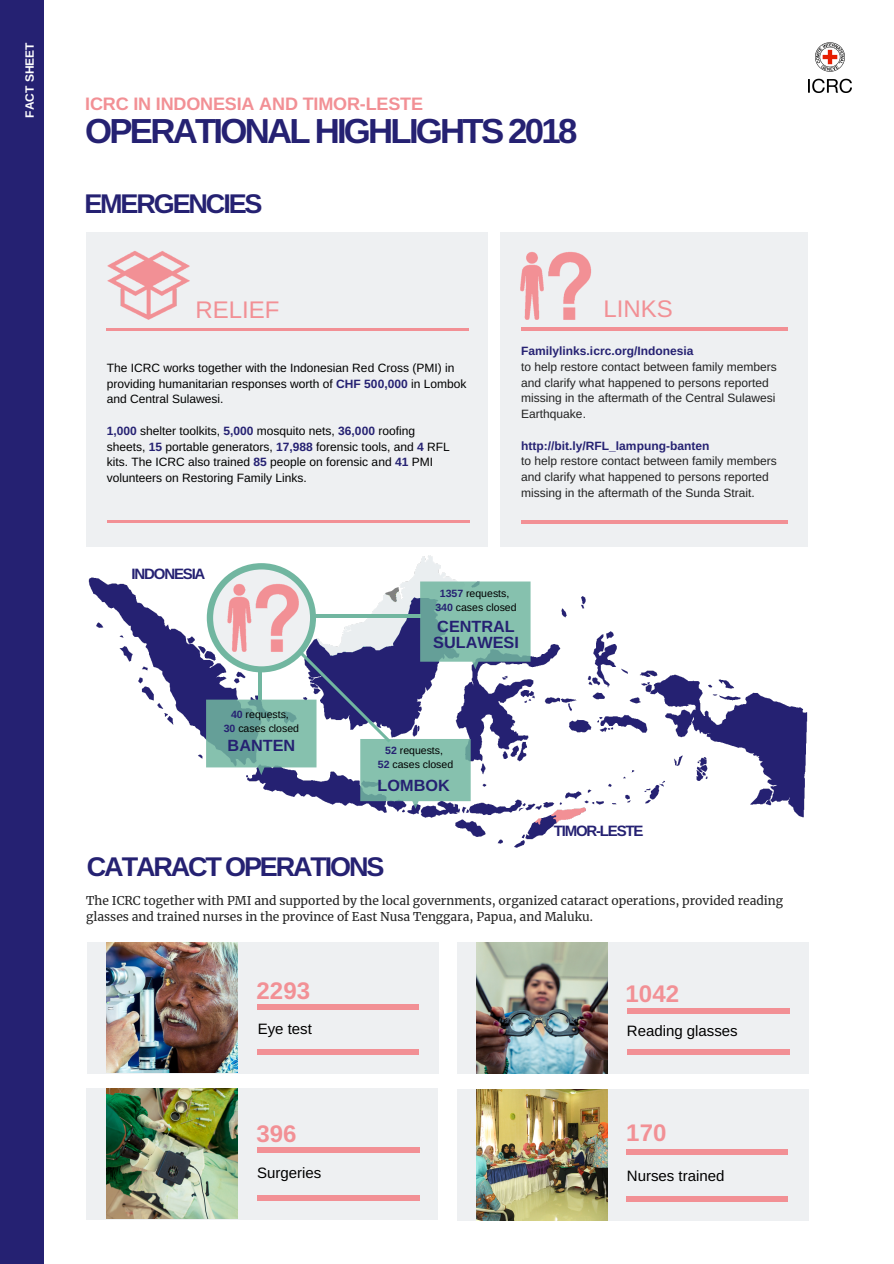
<style>
.page{position:relative;width:894px;height:1264px;background:#fff}
.page>*{position:absolute;margin:0;border:0;box-sizing:border-box;transform-origin:0 0}
.t1{font:700 34.8px "Arimo";letter-spacing:-.08em;color:#252172}
.t2{font:700 27px "Arimo";letter-spacing:-.08em;color:#252172}
.t3{font:700 24px "Arimo";color:#f29095}
.t4{font:24px "Arimo";color:#f29095}
.t5{font:700 18px "Arimo";letter-spacing:-.01em;color:#f29095}
.t6{font:700 16.2px/16.5px "Arimo";color:#252172}
.t7{font:15px "Arimo";color:#000}
.t8{font:700 15px "Arimo";letter-spacing:-.08em;color:#252172}
.t9{font:12px/15.8px "Arimo";color:#000}
.t10{font:12px/15.8px "Arimo";color:#222}
.t11{font:12px/15.8px "Merriweather";color:#222}
.t12{font:700 12px "Arimo";color:#252172}
.t13{font:700 12px "Arimo";color:#fff}
.t14{font:10.5px/13.8px "Arimo";color:#000;text-align:center}
.s1{font-weight:700;color:#252172}
</style>
<div class="page">
<img style="left:86px;top:516px;width:722px;height:332px">
<svg style="left:206px;top:563px;width:324px;height:245px"></svg>
<div style="left:500px;top:232px;width:307px;height:314px;background:#eef0f2"></div>
<div style="left:86px;top:232px;width:401px;height:314px;background:#eef0f2"></div>
<hr style="left:106px;top:328px;width:362px;height:3px;background:#f29095">
<hr style="left:107px;top:519px;width:362px;height:3px;background:#f29095">
<hr style="left:520px;top:327px;width:267px;height:4px;background:#f29095">
<hr style="left:520px;top:520px;width:267px;height:4px;background:#f29095">
<div style="left:0;top:0;width:44px;height:1263px;background:#252172"></div>
<img style="left:808px;top:42px;width:43px;height:51px">
<div style="left:87px;top:942px;width:351px;height:131px;background:#eef0f2"></div>
<div style="left:86px;top:1087px;width:351px;height:132px;background:#eef0f2"></div>
<div style="left:258px;top:1004px;width:161px;height:5px;background:#f29095"></div>
<div style="left:258px;top:1147px;width:162px;height:5px;background:#f29095"></div>
<div style="left:457px;top:942px;width:351px;height:131px;background:#eef0f2"></div>
<div style="left:457px;top:1089px;width:351px;height:132px;background:#eef0f2"></div>
<div style="left:626px;top:1008px;width:162px;height:5px;background:#f29095"></div>
<div style="left:626px;top:1149px;width:161px;height:5px;background:#f29095"></div>
<img style="left:106px;top:942px;width:131px;height:130px">
<img style="left:106px;top:1088px;width:131px;height:130px">
<img style="left:476px;top:942px;width:131px;height:131px">
<img style="left:476px;top:1089px;width:131px;height:131px">
<img style="left:107px;top:251px;width:83px;height:69px">
<img style="left:520px;top:252px;width:71px;height:79px">
<div style="left:258px;top:1049px;width:161px;height:5px;background:#f29095"></div>
<div style="left:626px;top:1049px;width:162px;height:5px;background:#f29095"></div>
<div style="left:257px;top:1194px;width:162px;height:6px;background:#f29095"></div>
<div style="left:626px;top:1196px;width:161px;height:5px;background:#f29095"></div>
<img style="left:197px;top:552px;width:131px;height:131px">
<p class="t13" style="left:23px;top:118px;width:77px;rotate:-90deg">FACT SHEET</p>
<h3 class="t5" style="left:85px;top:94px;width:339px">ICRC IN INDONESIA AND TIMOR-LESTE</h3>
<h1 class="t1" style="left:85px;top:111px;width:493px">OPERATIONAL HIGHLIGHTS 2018</h1>
<h2 class="t2" style="left:84px;top:188px;width:180px">EMERGENCIES</h2>
<h3 class="t4" style="left:195px;top:296px;width:86px">RELIEF</h3>
<h3 class="t4" style="left:603px;top:296px;width:71px">LINKS</h3>
<p class="t9" style="left:107px;top:360px;width:361px">The ICRC works together with the Indonesian Red Cross (PMI) in providing humanitarian responses worth of <span class="s1">CHF 500,000</span> in Lombok and Central Sulawesi.</p>
<p class="t9" style="left:107px;top:423px;width:344px"><span class="s1">1,000</span> shelter toolkits, <span class="s1">5,000</span> mosquito nets, <span class="s1">36,000</span> roofing sheets, <span class="s1">15</span> portable generators, <span class="s1">17,988</span> forensic tools, and <span class="s1">4</span> RFL kits. The ICRC also trained <span class="s1">85</span> people on forensic and <span class="s1">41</span> PMI volunteers on Restoring Family Links.</p>
<p class="t8" style="left:132px;top:565px;width:75px">INDONESIA</p>
<p class="t12" style="left:521px;top:344px;width:174px">Familylinks.icrc.org/Indonesia</p>
<p class="t10" style="left:521px;top:359px;width:257px">to help restore contact between family members and clarify what happened to persons reported missing in the aftermath of the Central Sulawesi Earthquake.</p>
<p class="t12" style="left:521px;top:439px;width:189px">http://bit.ly/RFL_lampung-banten</p>
<p class="t10" style="left:521px;top:453px;width:257px">to help restore contact between family members and clarify what happened to persons reported missing in the aftermath of the Sunda Strait.</p>
<p class="t14" style="left:435px;top:586px;width:83px"><span class="s1">1357</span> requests,<br><span class="s1">340</span> cases closed</p>
<p class="t14" style="left:224px;top:707px;width:77px"><span class="s1">40</span> requests,<br><span class="s1">30</span> cases closed</p>
<h3 class="t6" style="left:227px;top:737px;width:69px">BANTEN</h3>
<h3 class="t6" style="left:433px;top:618px;width:87px">CENTRAL<br>SULAWESI</h3>
<p class="t14" style="left:378px;top:743px;width:77px"><span class="s1">52</span> requests,<br><span class="s1">52</span> cases closed</p>
<h3 class="t6" style="left:377px;top:776px;width:74px">LOMBOK</h3>
<h2 class="t2" style="left:87px;top:852px;width:299px">CATARACT OPERATIONS</h2>
<p class="t8" style="left:553px;top:822px;width:91px">TIMOR-LESTE</p>
<p class="t11" style="left:86px;top:892px;width:698px">The ICRC together with PMI and supported by the local governments, organized cataract operations, provided reading glasses and trained nurses in the province of East Nusa Tenggara, Papua, and Maluku.</p>
<h3 class="t3" style="left:256px;top:977px;width:55px">2293</h3>
<h3 class="t3" style="left:625px;top:980px;width:55px">1042</h3>
<p class="t7" style="left:258px;top:1020px;width:56px">Eye test</p>
<p class="t7" style="left:626px;top:1022px;width:112px">Reading glasses</p>
<h3 class="t3" style="left:256px;top:1120px;width:42px">396</h3>
<h3 class="t3" style="left:626px;top:1118px;width:42px">170</h3>
<p class="t7" style="left:257px;top:1163px;width:66px">Surgeries</p>
<p class="t7" style="left:626px;top:1166px;width:99px">Nurses trained</p>
</div>
